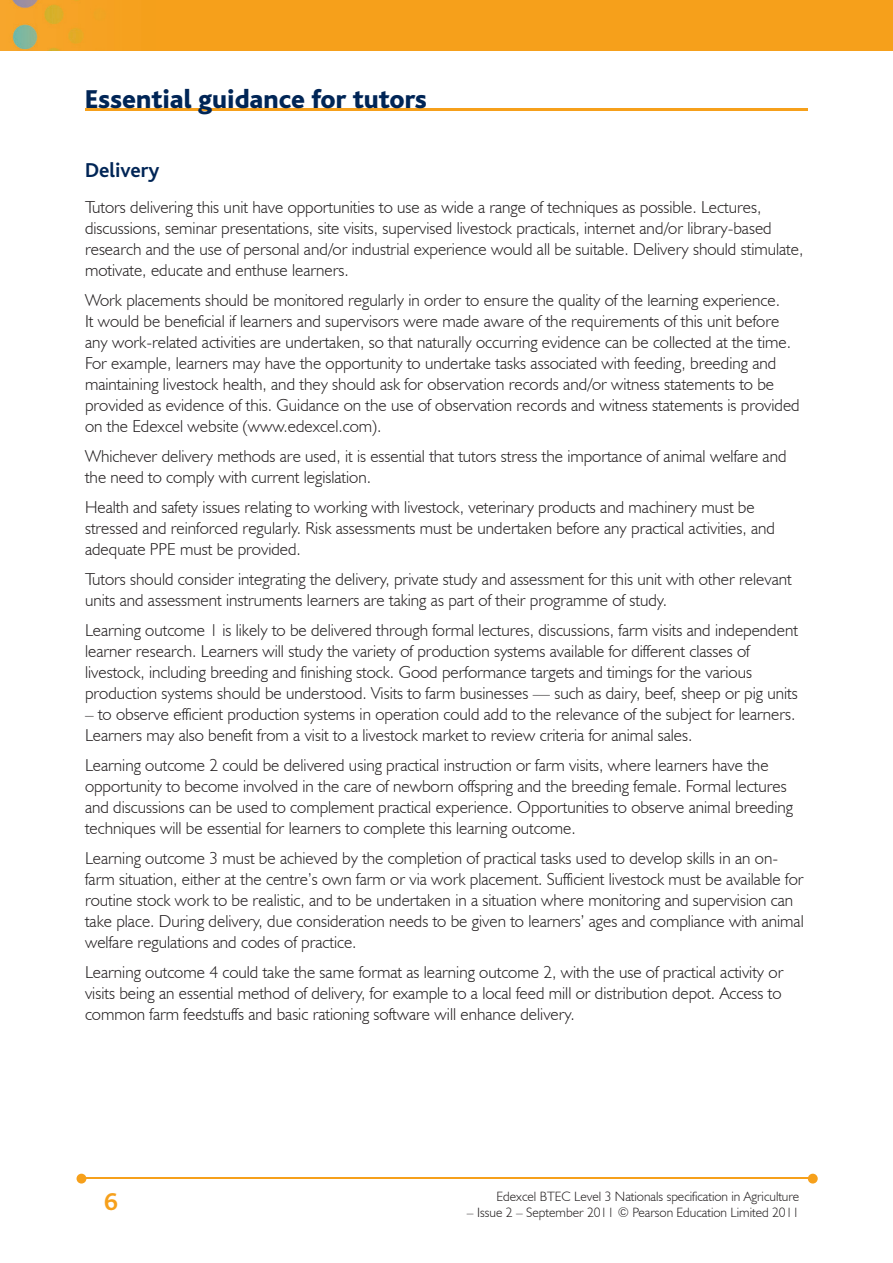
<style>
.page{position:relative;width:893px;height:1263px;background:#fff}
.page>*{position:absolute;margin:0;border:0;box-sizing:border-box;transform-origin:0 0}
.t1{font:800 27px "Bliss";color:#002556}
.t2{font:700 25.5px "Bliss";color:#f6a01b}
.t3{font:700 21px "Bliss";color:#002556}
.t4{font:300 17.25px/21px "Humanist 521 BT";color:#231f20}
.t5{font:300 13.5px "Humanist 521 BT";color:#231f20}
</style>
<div class="page">
<img style="left:0;top:0;width:893px;height:51px">
<hr style="left:82px;top:1178px;width:728px;height:1px;background:#f6a01b">
<svg style="left:808px;top:1174px;width:10px;height:9px"></svg>
<svg style="left:77px;top:1174px;width:9px;height:9px"></svg>
<hr style="left:85px;top:108px;width:723px;height:2px;background:#f6a01b">
<h1 class="t1" style="left:85px;top:85px;width:343px">Essential guidance for tutors</h1>
<p class="t3" style="left:85px;top:159px;width:76px">Delivery</p>
<p class="t4" style="left:85px;top:197px;width:720px">Tutors delivering this unit have opportunities to use as wide a range of techniques as possible. Lectures, discussions, seminar presentations, site visits, supervised livestock practicals, internet and/or library-based research and the use of personal and/or industrial experience would all be suitable. Delivery should stimulate, motivate, educate and enthuse learners.</p>
<p class="t4" style="left:85px;top:290px;width:716px">Work placements should be monitored regularly in order to ensure the quality of the learning experience.<br>It would be beneficial if learners and supervisors were made aware of the requirements of this unit before any work-related activities are undertaken, so that naturally occurring evidence can be collected at the time.<br>For example, learners may have the opportunity to undertake tasks associated with feeding, breeding and maintaining livestock health, and they should ask for observation records and/or witness statements to be provided as evidence of this. Guidance on the use of observation records and witness statements is provided on the Edexcel website (www.edexcel.com).</p>
<p class="t4" style="left:85px;top:446px;width:703px">Whichever delivery methods are used, it is essential that tutors stress the importance of animal welfare and the need to comply with current legislation.</p>
<p class="t4" style="left:85px;top:497px;width:691px">Health and safety issues relating to working with livestock, veterinary products and machinery must be stressed and reinforced regularly. Risk assessments must be undertaken before any practical activities, and adequate PPE must be provided.</p>
<p class="t4" style="left:85px;top:569px;width:708px">Tutors should consider integrating the delivery, private study and assessment for this unit with other relevant units and assessment instruments learners are taking as part of their programme of study.</p>
<p class="t4" style="left:85px;top:620px;width:714px">Learning outcome 1 is likely to be delivered through formal lectures, discussions, farm visits and independent learner research. Learners will study the variety of production systems available for different classes of livestock, including breeding and finishing stock. Good performance targets and timings for the various production systems should be understood. Visits to farm businesses — such as dairy, beef, sheep or pig units</p>
<p class="t4" style="left:85px;top:704px;width:712px">– to observe efficient production systems in operation could add to the relevance of the subject for learners.<br>Learners may also benefit from a visit to a livestock market to review criteria for animal sales.</p>
<p class="t4" style="left:85px;top:755px;width:709px">Learning outcome 2 could be delivered using practical instruction or farm visits, where learners have the opportunity to become involved in the care of newborn offspring and the breeding female. Formal lectures and discussions can be used to complement practical experience. Opportunities to observe animal breeding techniques will be essential for learners to complete this learning outcome.</p>
<p class="t4" style="left:85px;top:848px;width:720px">Learning outcome 3 must be achieved by the completion of practical tasks used to develop skills in an on&shy;farm situation, either at the centre’s own farm or via work placement. Sufficient livestock must be available for routine stock work to be realistic, and to be undertaken in a situation where monitoring and supervision can take place. During delivery, due consideration needs to be given to learners’ ages and compliance with animal welfare regulations and codes of practice.</p>
<p class="t4" style="left:85px;top:962px;width:700px;text-align:justify">Learning outcome 4 could take the same format as learning outcome 2, with the use of practical activity or visits being an essential method of delivery, for example to a local feed mill or distribution depot. Access to common farm feedstuffs and basic rationing software will enhance delivery.</p>
<h2 class="t2" style="left:104px;top:1188px;width:15px">6</h2>
<p class="t5" style="left:497px;top:1188px;width:304px">Edexcel BTEC Level 3 Nationals specification in Agriculture</p>
<p class="t5" style="left:467px;top:1204px;width:334px">– Issue 2 – September 2011 © Pearson Education Limited 2011</p>
</div>
